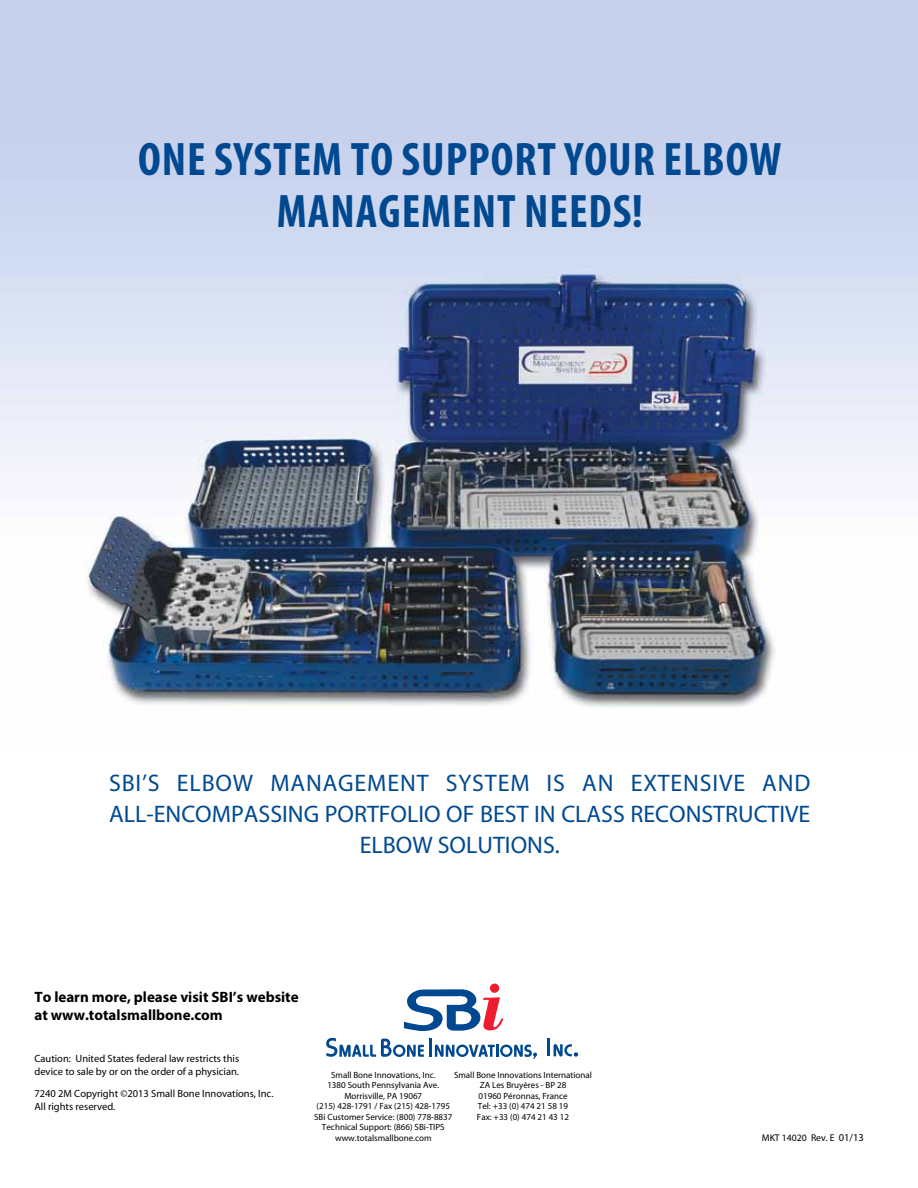
<style>
.page{position:relative;width:918px;height:1188px;background:#fff}
.page>*{position:absolute;margin:0;border:0;box-sizing:border-box;transform-origin:0 0}
.t1{font:700 condensed 47.25px/52.5px "Myriad Pro";letter-spacing:.02em;color:#004990;text-align:center}
.t2{font:24px "Myriad";letter-spacing:.035em;color:#004990}
.t3{font:700 15px/18px "Myriad Pro";color:#000}
.t4{font:10.5px/12.6px "Myriad";color:#000}
.t5{font:9.75px "Myriad";color:#000}
.t6{font:9px/10.5px "Myriad";color:#000;text-align:center}
.s1{font-size:10.5px}
</style>
<div class="page">
<img style="left:0;top:0;width:918px;height:708px">
<div style="left:490px;top:984px;width:9px;height:9px;background:#ed1c2e;border-radius:50%"></div>
<svg style="left:404px;top:989px;width:99px;height:42px"></svg>
<svg style="left:326px;top:1038px;width:98px;height:19px"></svg>
<svg style="left:430px;top:1039px;width:107px;height:20px"></svg>
<hr style="left:547px;top:1039px;width:3px;height:17px;background:#004990">
<svg style="left:554px;top:1044px;width:24px;height:13px"></svg>
<h1 class="t1" style="left:138px;top:132px;width:645px">ONE SYSTEM TO SUPPORT YOUR ELBOW<br>MANAGEMENT NEEDS!</h1>
<h2 class="t2" style="left:109px;top:771px;width:198px">SBi’s Elbow Mana</h2>
<h2 class="t2" style="left:338px;top:771px;width:32px">gement</h2>
<h2 class="t2" style="left:446px;top:771px;width:42px">System</h2>
<h2 class="t2" style="left:547px;top:771px;width:52px">is an</h2>
<h2 class="t2" style="left:631px;top:771px;width:40px">extensi</h2>
<h2 class="t2" style="left:719px;top:771px;width:60px">ve and</h2>
<h2 class="t2" style="left:109px;top:802px;width:117px">all-encompassin</h2>
<h2 class="t2" style="left:304px;top:802px;width:190px">g portfolio of best</h2>
<h2 class="t2" style="left:534px;top:802px;width:41px">in class</h2>
<h2 class="t2" style="left:631px;top:802px;width:69px">reconstructi</h2>
<h2 class="t2" style="left:785px;top:802px;width:24px">ve</h2>
<h2 class="t2" style="left:360px;top:834px;width:118px">elbow soluti</h2>
<h2 class="t2" style="left:511px;top:834px;width:51px">ons.</h2>
<h3 class="t3" style="left:34px;top:987px;width:266px">To learn more, please visit SBI’s website at www.totalsmallbone.com</h3>
<p class="t4" style="left:34px;top:1053px;width:206px">Caution: United States federal law restricts this device to sale by or on the order of a physician.</p>
<p class="t4" style="left:35px;top:1088px;width:241px">7240 2M Copyright ©2013 Small Bone Innovations, Inc.<br>All rights reserved.</p>
<p class="t6" style="left:314px;top:1070px;width:140px">Small Bone Innovations, Inc.<br>1380 South Pennsylvania Ave.<br>Morrisville, PA 19067<br>(215) 428-1791 / Fax (215) 428-1795<br>SBi Customer Service: (800) 778-8837<br>Technical Support: (866) SBi-TIPS www.totalsmallbone.com</p>
<p class="t6" style="left:454px;top:1070px;width:139px">Small Bone Innovations International<br>ZA Les Bruyères - BP 28<br>01960 Péronnas, France<br>Tel: +33 (0) 474 21 58 19<br>Fax: +33 (0) 474 21 43 12</p>
<p class="t5" style="left:762px;top:1133px;width:104px">MKT 14020 Rev. E <span class="s1">01/13</span></p>
</div>
